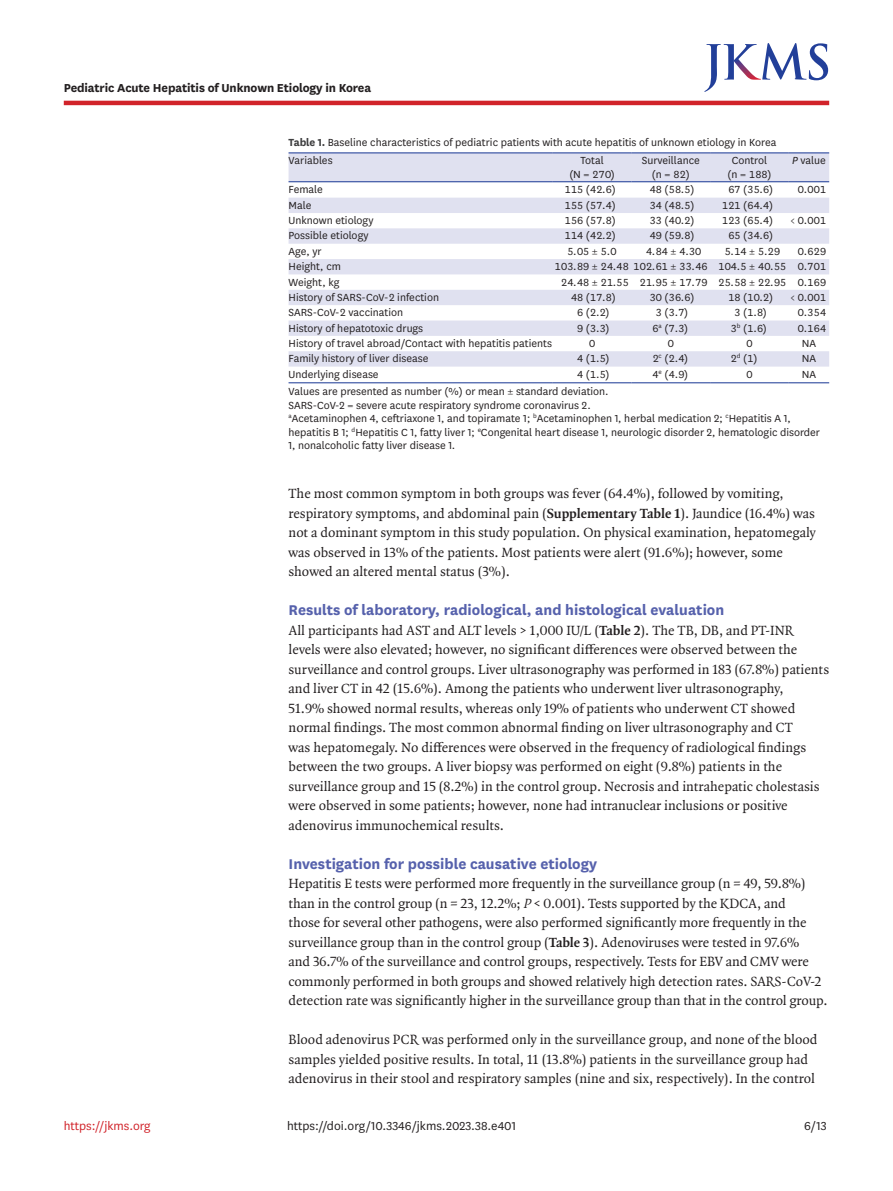
<style>
.page{position:relative;width:893px;height:1191px;background:#fff}
.page>*{position:absolute;margin:0;border:0;box-sizing:border-box;transform-origin:0 0}
.body_title2{font:700 16.5px "National";color:#5661ac}
.body_p_first{font:14.25px/19.5px "Quadraat OT";color:#231f20}
.body_p{font:14.25px/19.5px "Quadraat OT";color:#231f20}
.alt-title-type{font:700 13.5px "National";letter-spacing:-.01em;color:#231f20}
.doi_running_footer{font:13.5px "National";color:#231f20}
.t1{font:13.5px "National";color:#d1232a}
.tbody_entry{font:12px "National";color:#231f20}
.table-wrap-foot_p{font:12px/13.5px "National";color:#231f20}
.table-wrap_caption{font:12px "National";color:#231f20}
.table-wrap-foot_p_first{font:12px "National";color:#231f20}
.thead_entry{font:12px/13.5px "National";color:#231f20;text-align:center}
.tbody_entry-2{font:12px "National";letter-spacing:-.05em;color:#231f20}
.thead_entry-2{font:12px/13.5px "National";letter-spacing:-.025em;color:#231f20;text-align:center}
.s1{font-weight:700;color:#3e3e3f}
.s2{font-style:italic}
.s3{font-weight:700}
</style>
<div class="page">
<hr style="left:64px;top:101px;width:765px;height:4px;background:#d1232a">
<svg style="left:704px;top:43px;width:124px;height:49px"></svg>
<svg style="left:289px;top:153px;width:540px;height:213px;fill:#e0e1f0"></svg>
<hr style="left:289px;top:152px;width:264px;height:1px;background:#223f99">
<hr style="left:553px;top:152px;width:78px;height:1px;background:#223f99">
<hr style="left:631px;top:152px;width:79px;height:1px;background:#223f99">
<hr style="left:710px;top:152px;width:79px;height:1px;background:#223f99">
<hr style="left:789px;top:152px;width:40px;height:1px;background:#223f99">
<hr style="left:289px;top:181px;width:264px;height:1px;background:#223f99">
<hr style="left:553px;top:181px;width:78px;height:1px;background:#223f99">
<hr style="left:631px;top:181px;width:79px;height:1px;background:#223f99">
<hr style="left:710px;top:181px;width:79px;height:1px;background:#223f99">
<hr style="left:789px;top:181px;width:40px;height:1px;background:#223f99">
<hr style="left:289px;top:382px;width:264px;height:1px;background:#223f99">
<hr style="left:553px;top:382px;width:78px;height:1px;background:#223f99">
<hr style="left:631px;top:382px;width:79px;height:1px;background:#223f99">
<hr style="left:710px;top:382px;width:79px;height:1px;background:#223f99">
<hr style="left:789px;top:382px;width:40px;height:1px;background:#223f99">
<p class="alt-title-type" style="left:64px;top:78px;width:309px">Pediatric Acute Hepatitis of Unknown Etiology in Korea</p>
<p class="table-wrap_caption" style="left:289px;top:135px;width:489px"><span class="s1">Table 1.</span> Baseline characteristics of pediatric patients with acute hepatitis of unknown etiology in Korea</p>
<p class="thead_entry" style="left:289px;top:153px;width:46px">Variables</p>
<p class="thead_entry-2" style="left:569px;top:153px;width:47px">Total<br>(N = 270)</p>
<p class="thead_entry" style="left:642px;top:153px;width:60px">Surveillance (n = 82)</p>
<p class="thead_entry" style="left:727px;top:153px;width:45px">Control (n = 188)</p>
<p class="thead_entry" style="left:792px;top:153px;width:35px"><span class="s2">P</span> value</p>
<p class="tbody_entry" style="left:289px;top:182px;width:36px">Female</p>
<p class="tbody_entry" style="left:564px;top:182px;width:53px">115 (42.6)</p>
<p class="tbody_entry" style="left:649px;top:182px;width:47px">48 (58.5)</p>
<p class="tbody_entry" style="left:728px;top:182px;width:47px">67 (35.6)</p>
<p class="tbody_entry" style="left:798px;top:182px;width:30px">0.001</p>
<p class="tbody_entry" style="left:289px;top:197px;width:24px">Male</p>
<p class="tbody_entry" style="left:564px;top:197px;width:53px">155 (57.4)</p>
<p class="tbody_entry" style="left:649px;top:197px;width:47px">34 (48.5)</p>
<p class="tbody_entry" style="left:722px;top:197px;width:53px">121 (64.4)</p>
<p class="tbody_entry" style="left:289px;top:213px;width:86px">Unknown etiology</p>
<p class="tbody_entry" style="left:564px;top:213px;width:53px">156 (57.8)</p>
<p class="tbody_entry" style="left:649px;top:213px;width:47px">33 (40.2)</p>
<p class="tbody_entry" style="left:722px;top:213px;width:53px">123 (65.4)</p>
<p class="tbody_entry" style="left:790px;top:213px;width:38px">&lt; 0.001</p>
<p class="tbody_entry" style="left:289px;top:228px;width:81px">Possible etiology</p>
<p class="tbody_entry" style="left:564px;top:228px;width:53px">114 (42.2)</p>
<p class="tbody_entry" style="left:649px;top:228px;width:47px">49 (59.8)</p>
<p class="tbody_entry" style="left:728px;top:228px;width:47px">65 (34.6)</p>
<p class="tbody_entry" style="left:289px;top:243px;width:35px">Age, yr</p>
<p class="tbody_entry" style="left:567px;top:243px;width:51px">5.05 ± 5.0</p>
<p class="tbody_entry" style="left:646px;top:243px;width:58px">4.84 ± 4.30</p>
<p class="tbody_entry" style="left:724px;top:243px;width:58px">5.14 ± 5.29</p>
<p class="tbody_entry" style="left:798px;top:243px;width:30px">0.629</p>
<p class="tbody_entry" style="left:289px;top:259px;width:54px">Height, cm</p>
<p class="tbody_entry-2" style="left:554px;top:259px;width:155px">103.89 ± 24.48 102.61 ± 33.46</p>
<p class="tbody_entry" style="left:718px;top:259px;width:70px">104.5 ± 40.55</p>
<p class="tbody_entry" style="left:798px;top:259px;width:30px">0.701</p>
<p class="tbody_entry" style="left:289px;top:274px;width:52px">Weight, kg</p>
<p class="tbody_entry" style="left:561px;top:274px;width:70px">24.48 ± 21.55</p>
<p class="tbody_entry" style="left:639px;top:274px;width:70px">21.95 ± 17.79</p>
<p class="tbody_entry" style="left:718px;top:274px;width:70px">25.58 ± 22.95</p>
<p class="tbody_entry" style="left:798px;top:274px;width:30px">0.169</p>
<p class="tbody_entry" style="left:289px;top:289px;width:152px">History of SARS-CoV-2 infection</p>
<p class="tbody_entry" style="left:571px;top:289px;width:47px">48 (17.8)</p>
<p class="tbody_entry" style="left:649px;top:289px;width:47px">30 (36.6)</p>
<p class="tbody_entry" style="left:728px;top:289px;width:47px">18 (10.2)</p>
<p class="tbody_entry" style="left:790px;top:289px;width:38px">&lt; 0.001</p>
<p class="tbody_entry" style="left:289px;top:305px;width:116px">SARS-CoV-2 vaccination</p>
<p class="tbody_entry" style="left:577px;top:305px;width:34px">6 (2.2)</p>
<p class="tbody_entry" style="left:656px;top:305px;width:34px">3 (3.7)</p>
<p class="tbody_entry" style="left:734px;top:305px;width:34px">3 (1.8)</p>
<p class="tbody_entry" style="left:798px;top:305px;width:30px">0.354</p>
<p class="tbody_entry" style="left:289px;top:320px;width:136px">History of hepatotoxic drugs</p>
<p class="tbody_entry" style="left:577px;top:320px;width:34px">9 (3.3)</p>
<p class="tbody_entry" style="left:652px;top:320px;width:37px">6<sup>a</sup> (7.3)</p>
<p class="tbody_entry" style="left:731px;top:320px;width:38px">3<sup>b</sup> (1.6)</p>
<p class="tbody_entry" style="left:798px;top:320px;width:30px">0.164</p>
<p class="tbody_entry" style="left:289px;top:335px;width:265px">History of travel abroad/Contact with hepatitis patients</p>
<p class="tbody_entry" style="left:589px;top:335px;width:8px">0</p>
<p class="tbody_entry" style="left:667px;top:335px;width:8px">0</p>
<p class="tbody_entry" style="left:746px;top:335px;width:8px">0</p>
<p class="tbody_entry" style="left:802px;top:335px;width:16px">NA</p>
<p class="tbody_entry" style="left:289px;top:351px;width:141px">Family history of liver disease</p>
<p class="tbody_entry" style="left:577px;top:351px;width:34px">4 (1.5)</p>
<p class="tbody_entry" style="left:652px;top:351px;width:37px">2<sup>c</sup> (2.4)</p>
<p class="tbody_entry" style="left:731px;top:351px;width:28px">2<sup>d</sup> (1)</p>
<p class="tbody_entry" style="left:802px;top:351px;width:16px">NA</p>
<p class="tbody_entry" style="left:289px;top:366px;width:92px">Underlying disease</p>
<p class="tbody_entry" style="left:577px;top:366px;width:34px">4 (1.5)</p>
<p class="tbody_entry" style="left:652px;top:366px;width:37px">4<sup>e</sup> (4.9)</p>
<p class="tbody_entry" style="left:746px;top:366px;width:8px">0</p>
<p class="tbody_entry" style="left:802px;top:366px;width:16px">NA</p>
<p class="table-wrap-foot_p_first" style="left:289px;top:384px;width:322px">Values are presented as number (%) or mean ± standard deviation.</p>
<p class="table-wrap-foot_p" style="left:289px;top:398px;width:304px">SARS-CoV-2 = severe acute respiratory syndrome coronavirus 2.</p>
<p class="table-wrap-foot_p" style="left:289px;top:411px;width:533px"><sup>a</sup>Acetaminophen 4, ceftriaxone 1, and topiramate 1; <sup>b</sup>Acetaminophen 1, herbal medication 2; <sup>c</sup>Hepatitis A 1, hepatitis B 1; <sup>d</sup>Hepatitis C 1, fatty liver 1; <sup>e</sup>Congenital heart disease 1, neurologic disorder 2, hematologic disorder<br>1, nonalcoholic fatty liver disease 1.</p>
<p class="body_p" style="left:289px;top:484px;width:529px">The most common symptom in both groups was fever (64.4%), followed by vomiting, respiratory symptoms, and abdominal pain (<span class="s3">Supplementary Table 1</span>). Jaundice (16.4%) was not a dominant symptom in this study population. On physical examination, hepatomegaly was observed in 13% of the patients. Most patients were alert (91.6%); however, some showed an altered mental status (3%).</p>
<p class="body_title2" style="left:289px;top:598px;width:437px">Results of laboratory, radiological, and histological evaluation</p>
<p class="body_p_first" style="left:289px;top:620px;width:542px">All participants had AST and ALT levels &gt; 1,000 IU/L (<span class="s3">Table 2</span>). The TB, DB, and PT-INR levels were also elevated; however, no significant differences were observed between the surveillance and control groups. Liver ultrasonography was performed in 183 (67.8%) patients and liver CT in 42 (15.6%). Among the patients who underwent liver ultrasonography,<br>51.9% showed normal results, whereas only 19% of patients who underwent CT showed normal findings. The most common abnormal finding on liver ultrasonography and CT<br>was hepatomegaly. No differences were observed in the frequency of radiological findings between the two groups. A liver biopsy was performed on eight (9.8%) patients in the surveillance group and 15 (8.2%) in the control group. Necrosis and intrahepatic cholestasis were observed in some patients; however, none had intranuclear inclusions or positive adenovirus immunochemical results.</p>
<p class="body_title2" style="left:289px;top:852px;width:310px">Investigation for possible causative etiology</p>
<p class="body_p_first" style="left:289px;top:874px;width:541px">Hepatitis E tests were performed more frequently in the surveillance group (n = 49, 59.8%) than in the control group (n = 23, 12.2%; <span class="s2">P</span> &lt; 0.001). Tests supported by the KDCA, and<br>those for several other pathogens, were also performed significantly more frequently in the surveillance group than in the control group (<span class="s3">Table 3</span>). Adenoviruses were tested in 97.6%<br>and 36.7% of the surveillance and control groups, respectively. Tests for EBV and CMV were commonly performed in both groups and showed relatively high detection rates. SARS-CoV-2 detection rate was significantly higher in the surveillance group than that in the control group.</p>
<p class="body_p" style="left:289px;top:1030px;width:530px">Blood adenovirus PCR was performed only in the surveillance group, and none of the blood samples yielded positive results. In total, 11 (13.8%) patients in the surveillance group had adenovirus in their stool and respiratory samples (nine and six, respectively). In the control</p>
<p class="doi_running_footer" style="left:804px;top:1116px;width:24px">6/13</p>
<p class="t1" style="left:64px;top:1116px;width:88px">https://jkms.org</p>
<p class="doi_running_footer" style="left:287px;top:1116px;width:231px">https://doi.org/10.3346/jkms.2023.38.e401</p>
</div>
